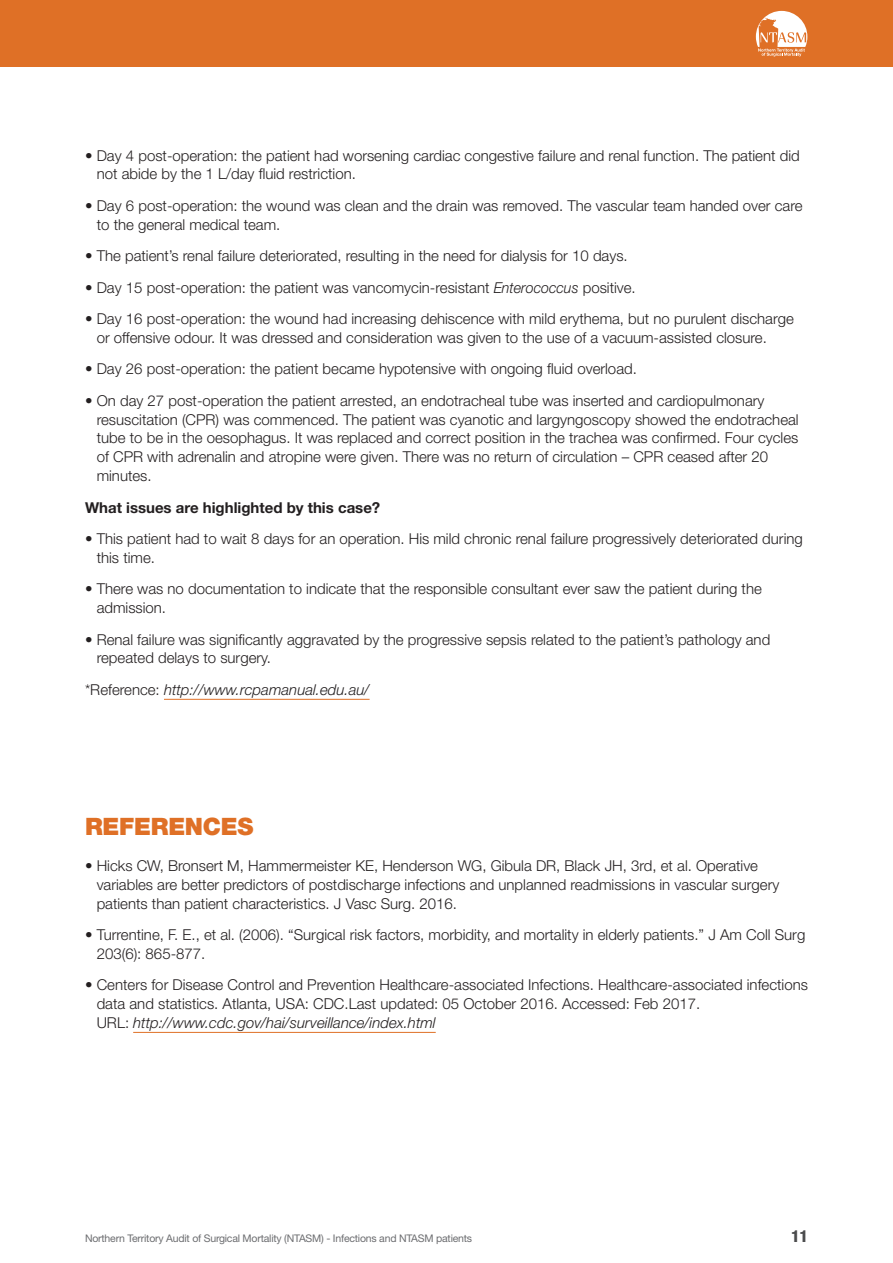
<style>
.page{position:relative;width:893px;height:1263px;background:#fff}
.page>*{position:absolute;margin:0;border:0;box-sizing:border-box;transform-origin:0 0}
.Main_Header{font:900 24px "Helvetica Neue";letter-spacing:-.01em;color:#df7026}
.t1{font:800 condensed 16.5px "Helvetica Neue";color:#4b4c4d}
.Body{font:300 15px/18.8px "Helvetica Neue";color:#231f20}
.Body-2{font:italic 300 15px "Helvetica Neue";color:#231f20}
.Body-3{font:700 15px "Helvetica Neue";color:#231f20}
.t2{font:10.5px "Helvetica Neue";letter-spacing:-.02em;color:#6c6d70}
.s1{font-style:italic}
.s2{font-style:normal}
</style>
<div class="page">
<div style="left:0;top:0;width:893px;height:67px;background:#df7026"></div>
<svg style="left:756px;top:11px;width:51px;height:45px"></svg>
<hr style="left:164px;top:699px;width:206px;height:1px;background:#df7026">
<hr style="left:133px;top:1032px;width:303px;height:1px;background:#df7026">
<p class="Body" style="left:97px;top:146px;width:704px;text-indent:-12px">• Day 4 post-operation: the patient had worsening cardiac congestive failure and renal function. The patient did not abide by the 1 L/day fluid restriction.</p>
<p class="Body" style="left:97px;top:196px;width:707px;text-indent:-12px">• Day 6 post-operation: the wound was clean and the drain was removed. The vascular team handed over care to the general medical team.</p>
<p class="Body" style="left:85px;top:246px;width:544px">• The patient’s renal failure deteriorated, resulting in the need for dialysis for 10 days.</p>
<p class="Body" style="left:85px;top:278px;width:552px">• Day 15 post-operation: the patient was vancomycin-resistant <span class="s1">Enterococcus</span> positive.</p>
<p class="Body" style="left:97px;top:309px;width:699px;text-indent:-12px">• Day 16 post-operation: the wound had increasing dehiscence with mild erythema, but no purulent discharge or offensive odour. It was dressed and consideration was given to the use of a vacuum-assisted closure.</p>
<p class="Body" style="left:85px;top:359px;width:553px">• Day 26 post-operation: the patient became hypotensive with ongoing fluid overload.</p>
<p class="Body" style="left:97px;top:391px;width:703px;text-indent:-12px">• On day 27 post-operation the patient arrested, an endotracheal tube was inserted and cardiopulmonary resuscitation (CPR) was commenced. The patient was cyanotic and largyngoscopy showed the endotracheal tube to be in the oesophagus. It was replaced and correct position in the trachea was confirmed. Four cycles of CPR with adrenalin and atropine were given. There was no return of circulation – CPR ceased after 20 minutes.</p>
<p class="Body-3" style="left:85px;top:498px;width:297px">What issues are highlighted by this case?</p>
<p class="Body" style="left:97px;top:529px;width:708px;text-indent:-12px">• This patient had to wait 8 days for an operation. His mild chronic renal failure progressively deteriorated during this time.</p>
<p class="Body" style="left:97px;top:579px;width:667px;text-indent:-12px">• There was no documentation to indicate that the responsible consultant ever saw the patient during the admission.</p>
<p class="Body" style="left:97px;top:629px;width:675px;text-indent:-12px">• Renal failure was significantly aggravated by the progressive sepsis related to the patient’s pathology and repeated delays to surgery.</p>
<p class="Body-2" style="left:85px;top:680px;width:286px"><span class="s2">*Reference:</span> http://www.rcpamanual.edu.au/</p>
<p class="Main_Header" style="left:85px;top:812px;width:170px">REFERENCES</p>
<p class="Body" style="left:97px;top:856px;width:684px;text-indent:-12px">• Hicks CW, Bronsert M, Hammermeister KE, Henderson WG, Gibula DR, Black JH, 3rd, et al. Operative variables are better predictors of postdischarge infections and unplanned readmissions in vascular surgery patients than patient characteristics. J Vasc Surg. 2016.</p>
<p class="Body" style="left:97px;top:925px;width:710px;text-indent:-12px">• Turrentine, F. E., et al. (2006). “Surgical risk factors, morbidity, and mortality in elderly patients.” J Am Coll Surg<br>203(6): 865-877.</p>
<p class="Body" style="left:97px;top:975px;width:713px;text-indent:-12px">• Centers for Disease Control and Prevention Healthcare-associated Infections. Healthcare-associated infections data and statistics. Atlanta, USA: CDC.Last updated: 05 October 2016. Accessed: Feb 2017.<br>URL: <span class="s1">http://www.cdc.gov/hai/surveillance/index.html</span></p>
<p class="t2" style="left:85px;top:1232px;width:389px">Northern Territory Audit of Surgical Mortality (NTASM) - Infections and NTASM patients</p>
<p class="t1" style="left:791px;top:1225px;width:18px">11</p>
</div>
